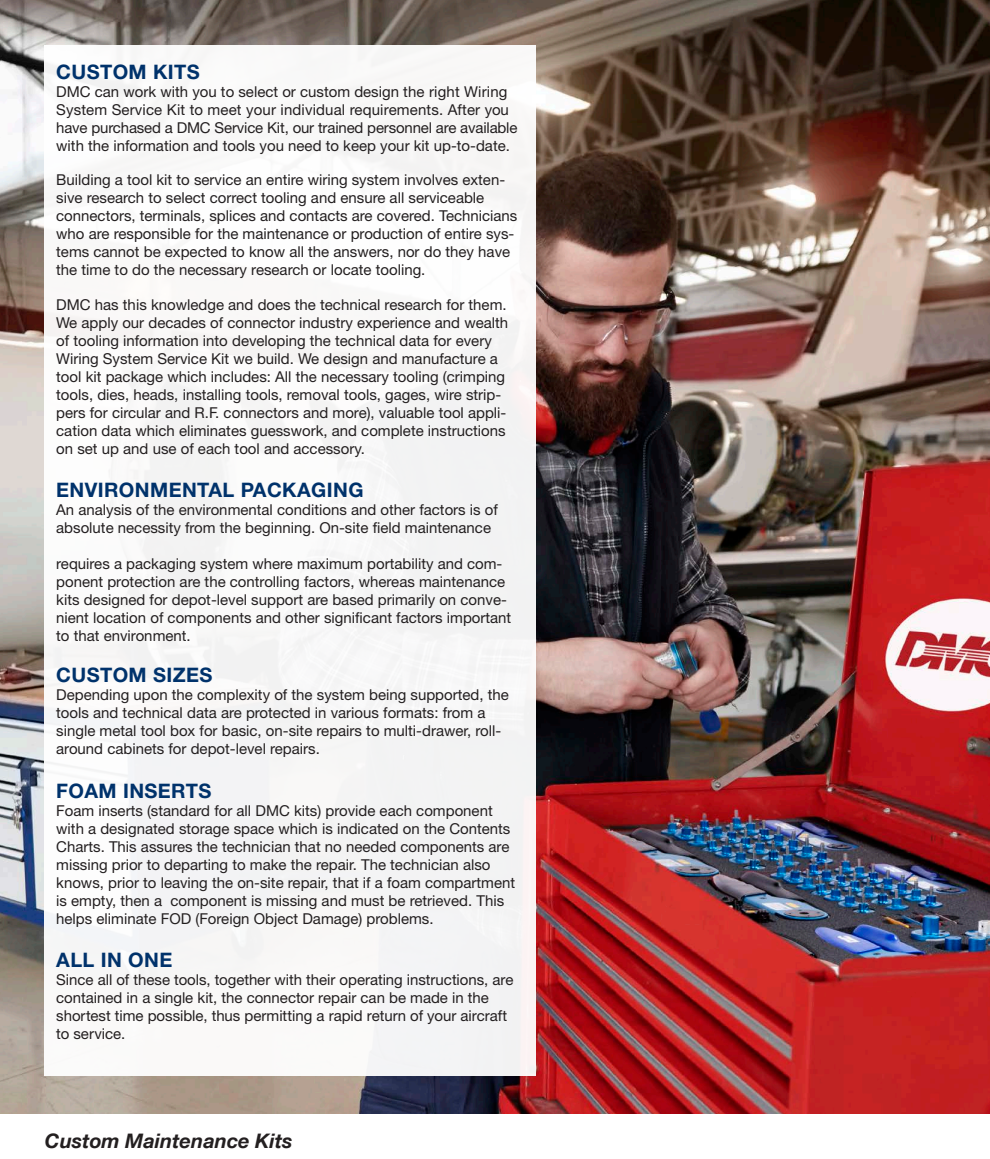
<style>
.page{position:relative;width:990px;height:1159px;background:#fff}
.page>*{position:absolute;margin:0;border:0;box-sizing:border-box;transform-origin:0 0}
.t1{font:700 20px "Helvetica Neue LT Std";letter-spacing:.02em;color:#00326b}
.t2{font:italic 700 20px "Helvetica Neue LT";color:#231f20}
.t3{font:15px/18px "Helvetica Neue LT Std";color:#231f20}
</style>
<div class="page">
<img style="left:0;top:0;width:990px;height:1114px">
<div style="left:45px;top:45px;width:491px;height:1030px;background:#f8f7f7"></div>
<h1 class="t1" style="left:56px;top:60px;width:145px">CUSTOM KITS</h1>
<p class="t3" style="left:56px;top:82px;width:463px">DMC can work with you to select or custom design the right Wiring System Service Kit to meet your individual requirements. After you have purchased a DMC Service Kit, our trained personnel are available with the information and tools you need to keep your kit up-to-date.</p>
<p class="t3" style="left:56px;top:171px;width:463px">Building a tool kit to service an entire wiring system involves exten&shy;sive research to select correct tooling and ensure all serviceable connectors, terminals, splices and contacts are covered. Technicians who are responsible for the maintenance or production of entire sys&shy;tems cannot be expected to know all the answers, nor do they have the time to do the necessary research or locate tooling.</p>
<p class="t3" style="left:56px;top:295px;width:453px">DMC has this knowledge and does the technical research for them.<br>We apply our decades of connector industry experience and wealth of tooling information into developing the technical data for every Wiring System Service Kit we build. We design and manufacture a tool kit package which includes: All the necessary tooling (crimping tools, dies, heads, installing tools, removal tools, gages, wire strip&shy;pers for circular and R.F. connectors and more), valuable tool appli&shy;cation data which eliminates guesswork, and complete instructions on set up and use of each tool and accessory.</p>
<h1 class="t1" style="left:56px;top:478px;width:309px">ENVIRONMENTAL PACKAGING</h1>
<p class="t3" style="left:56px;top:501px;width:443px">An analysis of the environmental conditions and other factors is of absolute necessity from the beginning. On-site field maintenance</p>
<p class="t3" style="left:56px;top:555px;width:457px">requires a packaging system where maximum portability and com&shy;ponent protection are the controlling factors, whereas maintenance kits designed for depot-level support are based primarily on conve&shy;nient location of components and other significant factors important to that environment.</p>
<h1 class="t1" style="left:56px;top:662px;width:158px">CUSTOM SIZES</h1>
<p class="t3" style="left:56px;top:685px;width:454px">Depending upon the complexity of the system being supported, the tools and technical data are protected in various formats: from a single metal tool box for basic, on-site repairs to multi-drawer, roll&shy;around cabinets for depot-level repairs.</p>
<h1 class="t1" style="left:56px;top:778px;width:157px">FOAM INSERTS</h1>
<p class="t3" style="left:56px;top:801px;width:460px">Foam inserts (standard for all DMC kits) provide each component with a designated storage space which is indicated on the Contents Charts. This assures the technician that no needed components are missing prior to departing to make the repair. The technician also knows, prior to leaving the on-site repair, that if a foam compartment is empty, then a component is missing and must be retrieved. This helps eliminate FOD (Foreign Object Damage) problems.</p>
<h1 class="t1" style="left:56px;top:947px;width:118px">ALL IN ONE</h1>
<p class="t3" style="left:56px;top:970px;width:459px">Since all of these tools, together with their operating instructions, are contained in a single kit, the connector repair can be made in the shortest time possible, thus permitting a rapid return of your aircraft to service.</p>
<h1 class="t2" style="left:45px;top:1128px;width:249px">Custom Maintenance Kits</h1>
</div>
